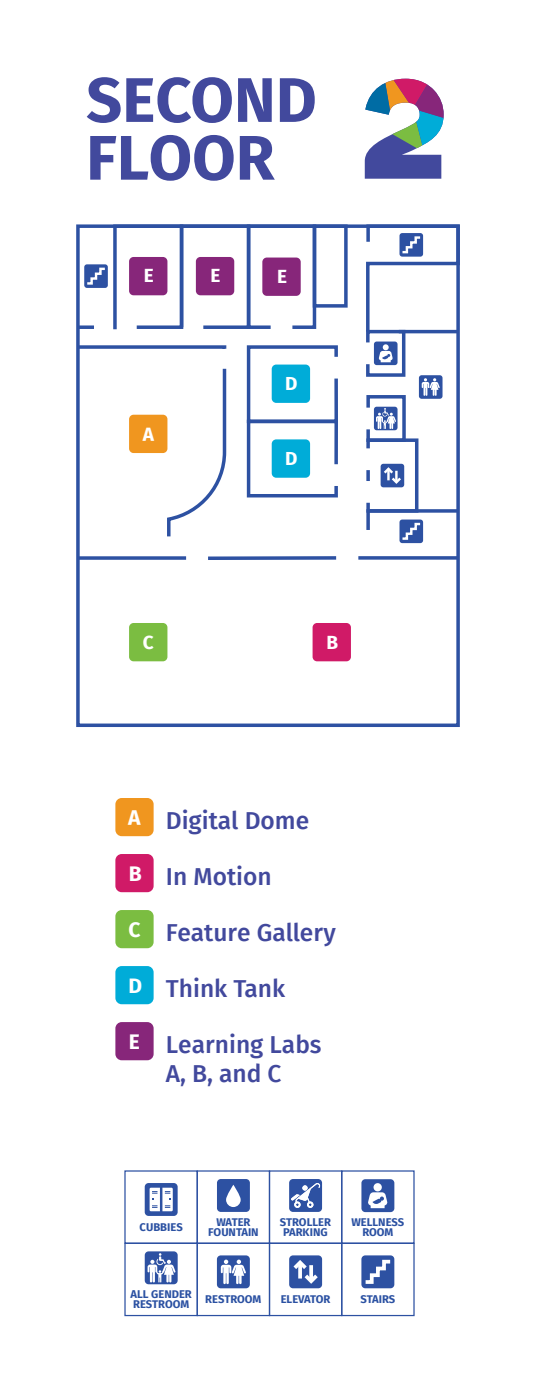
<style>
.page{position:relative;width:536px;height:1386px;background:#fff}
.page>*{position:absolute;margin:0;border:0;box-sizing:border-box;transform-origin:0 0}
.t1{font:700 63px/57.8px "Fira Sans";color:#42499d}
.t2{font:500 24.5px/29.4px "Fira Sans";color:#42499d}
.t3{font:700 21px "Fira Sans";color:#fff}
.t4{font:700 18.9px "Fira Sans";color:#fff}
.t5{font:700 11.2px/10px "Fira Sans";color:#2b51a2}
</style>
<div class="page">
<svg style="left:80px;top:325px;width:5px;height:4px"></svg>
<div style="left:76px;top:224px;width:383px;height:503px;border:3px solid #2d51a2"></div>
<svg style="left:358px;top:556px;width:100px;height:4px"></svg>
<svg style="left:77px;top:556px;width:109px;height:4px"></svg>
<svg style="left:165px;top:368px;width:62px;height:169px"></svg>
<svg style="left:76px;top:344px;width:151px;height:8px"></svg>
<svg style="left:208px;top:556px;width:128px;height:4px"></svg>
<div style="left:129px;top:415px;width:38px;height:38px;background:#f0961f;border-radius:4px"></div>
<div style="left:129px;top:623px;width:38px;height:38px;background:#7bbd41;border-radius:4px"></div>
<div style="left:312px;top:623px;width:39px;height:38px;background:#d01a67;border-radius:4px"></div>
<svg style="left:84px;top:264px;width:24px;height:24px"></svg>
<svg style="left:85px;top:224px;width:232px;height:106px"></svg>
<div style="left:399px;top:520px;width:24px;height:23px;background:#2d51a2;border-radius:3px"></div>
<div style="left:312px;top:224px;width:35px;height:84px;border:3px solid #2d51a2"></div>
<svg style="left:246px;top:345px;width:92px;height:153px"></svg>
<div style="left:271px;top:439px;width:39px;height:39px;background:#00acd8;border-radius:4px"></div>
<div style="left:196px;top:257px;width:38px;height:38px;background:#87267a;border-radius:4px"></div>
<svg style="left:364px;top:224px;width:96px;height:317px"></svg>
<div style="left:129px;top:257px;width:38px;height:38px;background:#87267a;border-radius:4px"></div>
<div style="left:262px;top:258px;width:38px;height:38px;background:#87267a;border-radius:4px"></div>
<svg style="left:364px;top:79px;width:79px;height:100px"></svg>
<div style="left:115px;top:798px;width:38px;height:38px;background:#f0961f;border-radius:6px"></div>
<div style="left:115px;top:854px;width:38px;height:38px;background:#d01a67;border-radius:6px"></div>
<div style="left:115px;top:910px;width:38px;height:38px;background:#7bbd41;border-radius:6px"></div>
<div style="left:115px;top:966px;width:38px;height:38px;background:#00acd8;border-radius:6px"></div>
<div style="left:115px;top:1022px;width:38px;height:38px;background:#87267a;border-radius:6px"></div>
<div style="left:341px;top:1243px;width:73px;height:73px;border:1px solid #2d51a2"></div>
<div style="left:269px;top:1170px;width:73px;height:74px;border:1px solid #2d51a2"></div>
<div style="left:269px;top:1243px;width:73px;height:73px;border:1px solid #2d51a2"></div>
<div style="left:196px;top:1170px;width:74px;height:74px;border:1px solid #2d51a2"></div>
<div style="left:196px;top:1243px;width:74px;height:73px;border:1px solid #2d51a2"></div>
<div style="left:124px;top:1170px;width:74px;height:74px;border:1px solid #2d51a2"></div>
<div style="left:124px;top:1243px;width:74px;height:73px;border:1px solid #2d51a2"></div>
<div style="left:361px;top:1255px;width:33px;height:33px;background:#2d51a2;border-radius:4px"></div>
<svg style="left:365px;top:1259px;width:26px;height:25px"></svg>
<div style="left:289px;top:1255px;width:33px;height:33px;background:#2d51a2;border-radius:4px"></div>
<svg style="left:289px;top:1257px;width:34px;height:29px"></svg>
<svg style="left:298px;top:1263px;width:4px;height:16px"></svg>
<svg style="left:309px;top:1265px;width:4px;height:16px"></svg>
<div style="left:217px;top:1255px;width:33px;height:33px;background:#2d51a2;border-radius:4px"></div>
<svg style="left:221px;top:1260px;width:25px;height:24px"></svg>
<div style="left:145px;top:1251px;width:33px;height:33px;background:#2d51a2;border-radius:4px"></div>
<svg style="left:147px;top:1253px;width:28px;height:29px"></svg>
<div style="left:361px;top:1179px;width:33px;height:33px;background:#2d51a2;border-radius:4px"></div>
<div style="left:373px;top:1183px;width:8px;height:8px;background:#fff;border-radius:50%"></div>
<svg style="left:368px;top:1192px;width:19px;height:16px"></svg>
<div style="left:289px;top:1179px;width:33px;height:33px;background:#2d51a2;border-radius:4px"></div>
<svg style="left:291px;top:1183px;width:29px;height:25px"></svg>
<div style="left:217px;top:1179px;width:33px;height:33px;background:#2d51a2;border-radius:4px"></div>
<div style="left:145px;top:1183px;width:32px;height:33px;background:#2d51a2;border-radius:4px"></div>
<svg style="left:226px;top:1185px;width:14px;height:22px"></svg>
<svg style="left:149px;top:1188px;width:24px;height:23px"></svg>
<h1 class="t1" style="left:86px;top:67px;width:232px">SECOND<br>FLOOR</h1>
<h3 class="t4" style="left:144px;top:260px;width:11px">E</h3>
<h3 class="t4" style="left:277px;top:260px;width:11px">E</h3>
<h3 class="t4" style="left:210px;top:260px;width:11px">E</h3>
<h3 class="t4" style="left:143px;top:418px;width:13px">A</h3>
<h3 class="t4" style="left:285px;top:367px;width:14px">D</h3>
<h3 class="t4" style="left:285px;top:442px;width:14px">D</h3>
<h3 class="t4" style="left:143px;top:626px;width:12px">C</h3>
<h3 class="t4" style="left:326px;top:626px;width:13px">B</h3>
<h3 class="t3" style="left:128px;top:800px;width:14px">A</h3>
<h3 class="t3" style="left:129px;top:856px;width:14px">B</h3>
<h3 class="t3" style="left:128px;top:912px;width:14px">C</h3>
<h3 class="t3" style="left:128px;top:968px;width:15px">D</h3>
<h3 class="t3" style="left:129px;top:1024px;width:13px">E</h3>
<h2 class="t2" style="left:166px;top:804px;width:145px">Digital Dome</h2>
<h2 class="t2" style="left:166px;top:860px;width:107px">In Motion</h2>
<h2 class="t2" style="left:166px;top:916px;width:171px">Feature Gallery</h2>
<h2 class="t2" style="left:166px;top:972px;width:121px">Think Tank</h2>
<h2 class="t2" style="left:166px;top:1028px;width:157px">Learning Labs<br>A, B, and C</h2>
<p class="t5" style="left:140px;top:1221px;width:45px">CUBBIES</p>
<p class="t5" style="left:208px;top:1216px;width:52px;text-align:center">WATER<br>FOUNTAIN</p>
<p class="t5" style="left:280px;top:1216px;width:53px">STROLLER<br>PARKING</p>
<p class="t5" style="left:351px;top:1216px;width:54px;text-align:center">WELLNESS<br>ROOM</p>
<p class="t5" style="left:130px;top:1288px;width:63px">ALL GENDER<br>RESTROOM</p>
<p class="t5" style="left:205px;top:1293px;width:58px">RESTROOM</p>
<p class="t5" style="left:281px;top:1293px;width:51px">ELEVATOR</p>
<p class="t5" style="left:360px;top:1293px;width:36px">STAIRS</p>
</div>
